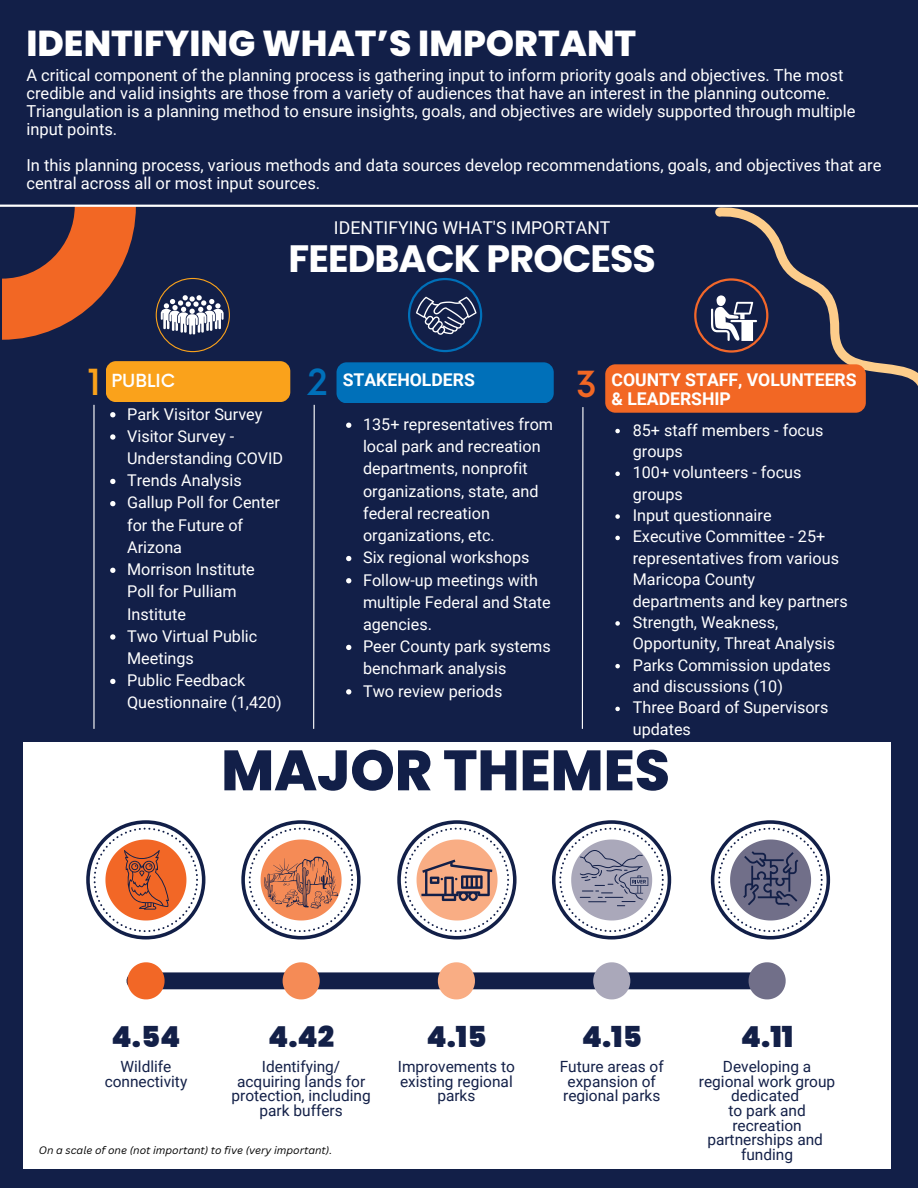
<style>
.page{position:relative;width:918px;height:1188px;background:#121f48}
.page>*{position:absolute;margin:0;border:0;box-sizing:border-box;transform-origin:0 0}
.t1{font:800 56.7px "Poppins";color:#121f48}
.t2{font:700 38.1px "Poppins";letter-spacing:-.025em;color:#fff}
.t3{font:800 36px "Poppins";color:#fff}
.t4{font:500 35.1px "Now";color:#faa21b}
.t5{font:500 35.1px "Now";color:#0070b9}
.t6{font:500 35.1px "Now";color:#f26724}
.t7{font:900 28.8px "Poppins";color:#132048}
.t8{font:17.7px "Roboto";color:#fff}
.t9{font:700 17.55px/19px "Roboto";color:#fff}
.t10{font:500 17.55px "Now";color:#fff}
.t11{font:16.5px/18px "Roboto";color:#fff}
.t12{font:16.2px/22.2px "Roboto";color:#fff}
.t13{font:15.45px/14.7px "Roboto";color:#132048;text-align:center}
.t14{font:italic 10.5px "Canva Sans";color:#000}
</style>
<div class="page">
<div style="left:24px;top:737px;width:867px;height:432px;background:#fff"></div>
<div style="left:135px;top:972px;width:632px;height:17px;background:#121f48"></div>
<svg style="left:127px;top:962px;width:38px;height:37px"></svg>
<svg style="left:283px;top:962px;width:37px;height:37px"></svg>
<svg style="left:438px;top:962px;width:37px;height:37px"></svg>
<svg style="left:593px;top:962px;width:37px;height:37px"></svg>
<svg style="left:749px;top:962px;width:37px;height:37px"></svg>
<svg style="left:397px;top:820px;width:120px;height:120px"></svg>
<svg style="left:86px;top:820px;width:119px;height:120px"></svg>
<svg style="left:241px;top:820px;width:120px;height:120px"></svg>
<svg style="left:552px;top:820px;width:119px;height:120px"></svg>
<svg style="left:711px;top:820px;width:119px;height:120px"></svg>
<div style="left:0;top:206px;width:918px;height:536px;background:#121f48"></div>
<svg style="left:2px;top:207px;width:134px;height:133px"></svg>
<svg style="left:694px;top:207px;width:224px;height:179px"></svg>
<svg style="left:156px;top:278px;width:74px;height:74px"></svg>
<svg style="left:408px;top:278px;width:74px;height:74px"></svg>
<div style="left:106px;top:361px;width:184px;height:41px;background:#faa21b;border-radius:10px"></div>
<hr style="left:93px;top:405px;width:2px;height:324px;background:#fff">
<svg style="left:110px;top:412px;width:5px;height:5px"></svg>
<svg style="left:110px;top:434px;width:5px;height:6px"></svg>
<svg style="left:110px;top:479px;width:5px;height:5px"></svg>
<svg style="left:110px;top:501px;width:5px;height:5px"></svg>
<svg style="left:110px;top:568px;width:5px;height:5px"></svg>
<svg style="left:110px;top:634px;width:5px;height:6px"></svg>
<svg style="left:110px;top:679px;width:5px;height:5px"></svg>
<svg style="left:615px;top:429px;width:5px;height:4px"></svg>
<svg style="left:615px;top:472px;width:5px;height:4px"></svg>
<svg style="left:615px;top:514px;width:5px;height:5px"></svg>
<svg style="left:615px;top:536px;width:5px;height:4px"></svg>
<svg style="left:615px;top:621px;width:5px;height:5px"></svg>
<svg style="left:615px;top:664px;width:5px;height:4px"></svg>
<svg style="left:615px;top:707px;width:5px;height:4px"></svg>
<svg style="left:346px;top:423px;width:5px;height:5px"></svg>
<svg style="left:346px;top:556px;width:5px;height:5px"></svg>
<svg style="left:346px;top:578px;width:5px;height:5px"></svg>
<svg style="left:346px;top:645px;width:5px;height:5px"></svg>
<svg style="left:346px;top:689px;width:5px;height:6px"></svg>
<svg style="left:313px;top:404px;width:2px;height:325px"></svg>
<div style="left:337px;top:362px;width:217px;height:41px;background:#0070b9;border-radius:10px"></div>
<svg style="left:581px;top:407px;width:3px;height:322px"></svg>
<div style="left:605px;top:364px;width:261px;height:49px;background:#f26724;border-radius:10px"></div>
<hr style="left:0;top:205px;width:918px;height:2px;background:#fff">
<p class="t3" style="left:26px;top:18px;width:611px">IDENTIFYING WHAT’S IMPORTANT</p>
<p class="t11" style="left:26px;top:67px;width:831px">A critical component of the planning process is gathering input to inform priority goals and objectives. The most credible and valid insights are those from a variety of audiences that have an interest in the planning outcome.<br>Triangulation is a planning method to ensure insights, goals, and objectives are widely supported through multiple input points.</p>
<p class="t11" style="left:26px;top:157px;width:856px">In this planning process, various methods and data sources develop recommendations, goals, and objectives that are central across all or most input sources.</p>
<p class="t8" style="left:334px;top:218px;width:278px">IDENTIFYING WHAT'S IMPORTANT</p>
<p class="t2" style="left:288px;top:232px;width:369px">FEEDBACK PROCESS</p>
<p class="t4" style="left:88px;top:363px;width:16px">1</p>
<p class="t10" style="left:112px;top:371px;width:65px">PUBLIC</p>
<p class="t12" style="left:127px;top:403px;width:137px">Park Visitor Survey</p>
<p class="t12" style="left:127px;top:425px;width:158px">Visitor Survey -<br>Understanding COVID</p>
<p class="t12" style="left:127px;top:470px;width:116px">Trends Analysis</p>
<p class="t12" style="left:127px;top:492px;width:154px">Gallup Poll for Center for the Future of<br>Arizona</p>
<p class="t12" style="left:127px;top:558px;width:129px">Morrison Institute<br>Poll for Pulliam<br>Institute</p>
<p class="t12" style="left:127px;top:625px;width:132px">Two Virtual Public<br>Meetings</p>
<p class="t12" style="left:127px;top:670px;width:156px">Public Feedback<br>Questionnaire (1,420)</p>
<p class="t5" style="left:307px;top:363px;width:22px">2</p>
<p class="t9" style="left:343px;top:370px;width:134px">STAKEHOLDERS</p>
<p class="t6" style="left:576px;top:365px;width:23px">3</p>
<p class="t9" style="left:612px;top:370px;width:247px">COUNTY STAFF, VOLUNTEERS &amp; LEADERSHIP</p>
<p class="t12" style="left:363px;top:413px;width:192px">135+ representatives from local park and recreation departments, nonprofit organizations, state, and federal recreation organizations, etc.</p>
<p class="t12" style="left:363px;top:547px;width:168px">Six regional workshops</p>
<p class="t12" style="left:363px;top:569px;width:189px">Follow-up meetings with multiple Federal and State agencies.</p>
<p class="t12" style="left:363px;top:636px;width:189px">Peer County park systems benchmark analysis</p>
<p class="t12" style="left:363px;top:680px;width:141px">Two review periods</p>
<p class="t12" style="left:633px;top:419px;width:192px;line-height:21.3px">85+ staff members - focus groups</p>
<p class="t12" style="left:633px;top:462px;width:170px;line-height:21.3px">100+ volunteers - focus groups</p>
<p class="t12" style="left:633px;top:504px;width:140px">Input questionnaire</p>
<p class="t12" style="left:633px;top:526px;width:217px;line-height:21.3px">Executive Committee - 25+ representatives from various<br>Maricopa County departments and key partners</p>
<p class="t12" style="left:633px;top:612px;width:204px;line-height:21.3px">Strength, Weakness,<br>Opportunity, Threat Analysis</p>
<p class="t12" style="left:633px;top:654px;width:200px;line-height:21.3px">Parks Commission updates and discussions (10)</p>
<p class="t12" style="left:633px;top:697px;width:197px;line-height:21.3px">Three Board of Supervisors updates</p>
<p class="t1" style="left:221px;top:731px;width:450px">MAJOR THEMES</p>
<p class="t7" style="left:112px;top:1017px;width:70px">4.54</p>
<p class="t13" style="left:105px;top:1059px;width:84px">Wildlife connectivity</p>
<p class="t7" style="left:268px;top:1017px;width:68px">4.42</p>
<p class="t13" style="left:262px;top:1059px;width:80px">Identifying/</p>
<p class="t13" style="left:231px;top:1074px;width:141px">acquiring lands for protection, including park buffers</p>
<p class="t14" style="left:39px;top:1143px;width:295px">On a scale of one (not important) to five (very important).</p>
<p class="t7" style="left:426px;top:1017px;width:62px">4.15</p>
<p class="t13" style="left:398px;top:1059px;width:119px">Improvements to existing regional parks</p>
<p class="t7" style="left:582px;top:1017px;width:62px">4.15</p>
<p class="t13" style="left:560px;top:1059px;width:106px;text-align:left">Future areas of expansion of regional parks</p>
<p class="t7" style="left:741px;top:1017px;width:54px">4.11</p>
<p class="t13" style="left:699px;top:1059px;width:138px">Developing a regional work group dedicated</p>
<p class="t13" style="left:707px;top:1103px;width:117px">to park and recreation partnerships and</p>
<p class="t13" style="left:741px;top:1147px;width:54px">funding</p>
</div>
